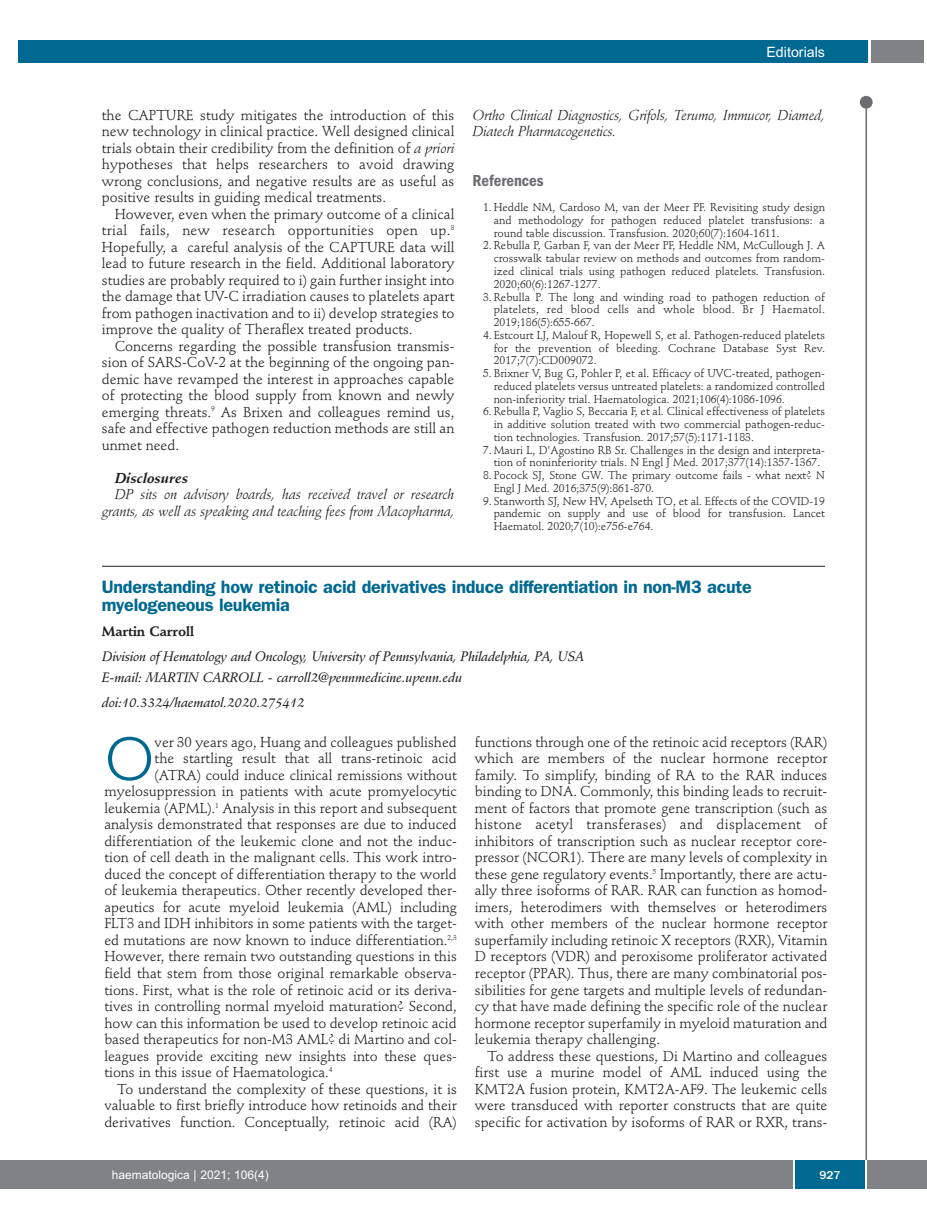
<style>
.page{position:relative;width:927px;height:1225px;background:#fff}
.page>*{position:absolute;margin:0;border:0;box-sizing:border-box;transform-origin:0 0}
.t1{font:60.45px "Stempel Schneidler";color:#006991}
.t2{font:600 18px/18px "Franklin Gothic";letter-spacing:-.015em;color:#006991}
.t3{font:600 condensed 16.5px "Franklin Gothic";color:#6c6d70}
.t4{font:14.25px/16.5px "Stempel Schneidler";color:#231f20;text-align:justify}
.t5{font:italic 14.25px/16.5px "Stempel Schneidler";letter-spacing:-.015em;color:#231f20;text-align:right}
.t6{font:italic 700 14.25px "Stempel Schneidler";color:#231f20}
.t7{font:14.25px "Arial";color:#fff}
.t8{font:italic 13.5px/20.7px "Stempel Schneidler Med";letter-spacing:-.015em;color:#231f20}
.t9{font:700 13.5px "Stempel Schneidler";letter-spacing:-.005em;color:#231f20}
.t10{font:12px "Arial";color:#fff}
.t11{font:500 12px "Franklin Gothic";color:#fff}
.t12{font:11.25px/12.8px "Stempel Schneidler";color:#231f20;text-align:justify}
.s1{font-style:italic}
</style>
<div class="page">
<div style="left:0;top:1160px;width:17px;height:28px;background:#808285"></div>
<div style="left:871px;top:40px;width:52px;height:22px;background:#808285"></div>
<div style="left:18px;top:40px;width:849px;height:22px;background:#006991"></div>
<div style="left:17px;top:1160px;width:910px;height:28px;background:#808285"></div>
<div style="left:795px;top:1160px;width:70px;height:28px;background:#006991"></div>
<hr style="left:793px;top:1160px;width:2px;height:28px;background:#fff">
<hr style="left:865px;top:1160px;width:2px;height:28px;background:#fff">
<div style="left:860px;top:96px;width:13px;height:13px;background:#6c6d70;border-radius:50%"></div>
<hr style="left:865px;top:100px;width:2px;height:1060px;background:#6c6d70">
<hr style="left:102px;top:566px;width:723px;height:1px;background:#231f20">
<p class="t7" style="left:766px;top:44px;width:60px">Editorials</p>
<p class="t4" style="left:102px;top:108px;width:354px">the CAPTURE study mitigates the introduction of this new technology in clinical practice. Well designed clinical trials obtain their credibility from the definition of <span class="s1">a priori </span>hypotheses that helps researchers to avoid drawing wrong conclusions, and negative results are as useful as positive results in guiding medical treatments.</p>
<p class="t4" style="left:102px;top:207px;width:354px;text-indent:13px">However, even when the primary outcome of a clinical trial fails, new research opportunities open up.<sup>8<br></sup>Hopefully, a careful analysis of the CAPTURE data will lead to future research in the field. Additional laboratory studies are probably required to i) gain further insight into the damage that UV-C irradiation causes to platelets apart from pathogen inactivation and to ii) develop strategies to improve the quality of Theraflex treated products.</p>
<p class="t4" style="left:102px;top:339px;width:354px;text-indent:13px">Concerns regarding the possible transfusion transmis&shy;sion of SARS-CoV-2 at the beginning of the ongoing pan&shy;demic have revamped the interest in approaches capable of protecting the blood supply from known and newly emerging threats.<sup>9</sup> As Brixen and colleagues remind us, safe and effective pathogen reduction methods are still an unmet need.</p>
<p class="t6" style="left:115px;top:472px;width:75px">Disclosures</p>
<p class="t5" style="left:102px;top:487px;width:354px">DP sits on advisory boards, has received travel or research grants, as well as speaking and teaching fees from Macopharma,</p>
<p class="t5" style="left:472px;top:108px;width:354px;text-align:left">Ortho Clinical Diagnostics, Grifols, Terumo, Immucor, Diamed,<br>Diatech Pharmacogenetics.</p>
<p class="t3" style="left:472px;top:175px;width:73px">References</p>
<p class="t12" style="left:494px;top:202px;width:333px;text-indent:-11px">1. Heddle NM, Cardoso M, van der Meer PF. Revisiting study design and methodology for pathogen reduced platelet transfusions: a round table discussion. Transfusion. 2020;60(7):1604-1611.</p>
<p class="t12" style="left:494px;top:240px;width:333px;text-indent:-11px">2. Rebulla P, Garban F, van der Meer PF, Heddle NM, McCullough J. A crosswalk tabular review on methods and outcomes from random&shy;ized clinical trials using pathogen reduced platelets. Transfusion.<br>2020;60(6):1267-1277.</p>
<p class="t12" style="left:494px;top:291px;width:333px;text-indent:-11px">3. Rebulla P. The long and winding road to pathogen reduction of platelets, red blood cells and whole blood. Br J Haematol.<br>2019;186(5):655-667.</p>
<p class="t12" style="left:494px;top:330px;width:333px;text-indent:-11px">4. Estcourt LJ, Malouf R, Hopewell S, et al. Pathogen-reduced platelets for the prevention of bleeding. Cochrane Database Syst Rev.<br>2017;7(7):CD009072.</p>
<p class="t12" style="left:494px;top:368px;width:333px;text-indent:-11px">5. Brixner V, Bug G, Pohler P, et al. Efficacy of UVC-treated, pathogen&shy;reduced platelets versus untreated platelets: a randomized controlled non-inferiority trial. Haematologica. 2021;106(4):1086-1096.</p>
<p class="t12" style="left:494px;top:406px;width:333px;text-indent:-11px">6. Rebulla P, Vaglio S, Beccaria F, et al. Clinical effectiveness of platelets in additive solution treated with two commercial pathogen-reduc&shy;tion technologies. Transfusion. 2017;57(5):1171-1183.</p>
<p class="t12" style="left:483px;top:444px;width:343px;text-align:center">7. Mauri L, D'Agostino RB Sr. Challenges in the design and interpreta&shy;tion of noninferiority trials. N Engl J Med. 2017;377(14):1357-1367.</p>
<p class="t12" style="left:494px;top:470px;width:333px;text-indent:-11px">8. Pocock SJ, Stone GW. The primary outcome fails - what next? N<br>Engl J Med. 2016;375(9):861-870.</p>
<p class="t12" style="left:494px;top:495px;width:333px;text-indent:-11px">9. Stanworth SJ, New HV, Apelseth TO, et al. Effects of the COVID-19 pandemic on supply and use of blood for transfusion. Lancet Haematol. 2020;7(10):e756-e764.</p>
<p class="t2" style="left:102px;top:579px;width:651px">Understanding how retinoic acid derivatives induce differentiation in non-M3 acute myelogeneous leukemia</p>
<p class="t9" style="left:102px;top:626px;width:94px">Martin Carroll</p>
<p class="t8" style="left:102px;top:647px;width:484px">Division of Hematology and Oncology, University of Pennsylvania, Philadelphia, PA, USA<br>E-mail: MARTIN CARROLL - carroll2@pennmedicine.upenn.edu</p>
<p class="t8" style="left:102px;top:693px;width:204px">doi:10.3324/haematol.2020.275412</p>
<h1 class="t1" style="left:104px;top:734px;width:52px">O</h1>
<p class="t4" style="left:155px;top:735px;width:304px">ver 30 years ago, Huang and colleagues published</p>
<p class="t4" style="left:155px;top:751px;width:304px">the startling result that all trans-retinoic acid</p>
<p class="t4" style="left:155px;top:768px;width:304px">(ATRA) could induce clinical remissions without</p>
<p class="t4" style="left:104px;top:784px;width:354px">myelosuppression in patients with acute promyelocytic</p>
<p class="t4" style="left:104px;top:801px;width:354px">leukemia (APML).<sup>1</sup> Analysis in this report and subsequent</p>
<p class="t4" style="left:104px;top:817px;width:354px">analysis demonstrated that responses are due to induced</p>
<p class="t4" style="left:104px;top:834px;width:354px">differentiation of the leukemic clone and not the induc-</p>
<p class="t4" style="left:104px;top:850px;width:354px">tion of cell death in the malignant cells. This work intro-</p>
<p class="t4" style="left:104px;top:867px;width:354px">duced the concept of differentiation therapy to the world</p>
<p class="t4" style="left:104px;top:883px;width:354px">of leukemia therapeutics. Other recently developed ther-</p>
<p class="t4" style="left:104px;top:900px;width:354px">apeutics for acute myeloid leukemia (AML) including</p>
<p class="t4" style="left:104px;top:916px;width:354px">FLT3 and IDH inhibitors in some patients with the target-</p>
<p class="t4" style="left:104px;top:933px;width:354px">ed mutations are now known to induce differentiation.<sup>2,3</sup></p>
<p class="t4" style="left:104px;top:949px;width:354px">However, there remain two outstanding questions in this</p>
<p class="t4" style="left:104px;top:966px;width:354px">field that stem from those original remarkable observa-</p>
<p class="t4" style="left:104px;top:982px;width:354px">tions. First, what is the role of retinoic acid or its deriva-</p>
<p class="t4" style="left:104px;top:999px;width:354px">tives in controlling normal myeloid maturation? Second,</p>
<p class="t4" style="left:104px;top:1015px;width:354px">how can this information be used to develop retinoic acid</p>
<p class="t4" style="left:104px;top:1032px;width:354px">based therapeutics for non-M3 AML? di Martino and col-</p>
<p class="t4" style="left:104px;top:1048px;width:354px">leagues provide exciting new insights into these ques-</p>
<p class="t4" style="left:104px;top:1065px;width:230px">tions in this issue of Haematologica.<sup>4</sup></p>
<p class="t4" style="left:117px;top:1081px;width:341px">To understand the complexity of these questions, it is</p>
<p class="t4" style="left:104px;top:1098px;width:354px">valuable to first briefly introduce how retinoids and their</p>
<p class="t4" style="left:104px;top:1114px;width:354px">derivatives function. Conceptually, retinoic acid (RA)</p>
<p class="t4" style="left:475px;top:735px;width:354px">functions through one of the retinoic acid receptors (RAR) which are members of the nuclear hormone receptor family. To simplify, binding of RA to the RAR induces binding to DNA. Commonly, this binding leads to recruit&shy;ment of factors that promote gene transcription (such as histone acetyl transferases) and displacement of inhibitors of transcription such as nuclear receptor core&shy;pressor (NCOR1). There are many levels of complexity in these gene regulatory events.<sup>5</sup> Importantly, there are actu&shy;ally three isoforms of RAR. RAR can function as homod&shy;imers, heterodimers with themselves or heterodimers with other members of the nuclear hormone receptor superfamily including retinoic X receptors (RXR), Vitamin D receptors (VDR) and peroxisome proliferator activated receptor (PPAR). Thus, there are many combinatorial pos&shy;sibilities for gene targets and multiple levels of redundan&shy;cy that have made defining the specific role of the nuclear hormone receptor superfamily in myeloid maturation and leukemia therapy challenging.</p>
<p class="t4" style="left:475px;top:1048px;width:354px;text-indent:13px">To address these questions, Di Martino and colleagues first use a murine model of AML induced using the KMT2A fusion protein, KMT2A-AF9. The leukemic cells were transduced with reporter constructs that are quite specific for activation by isoforms of RAR or RXR, trans-</p>
<p class="t10" style="left:112px;top:1167px;width:158px">haematologica | 2021; 106(4)</p>
<p class="t11" style="left:820px;top:1167px;width:22px">927</p>
</div>
